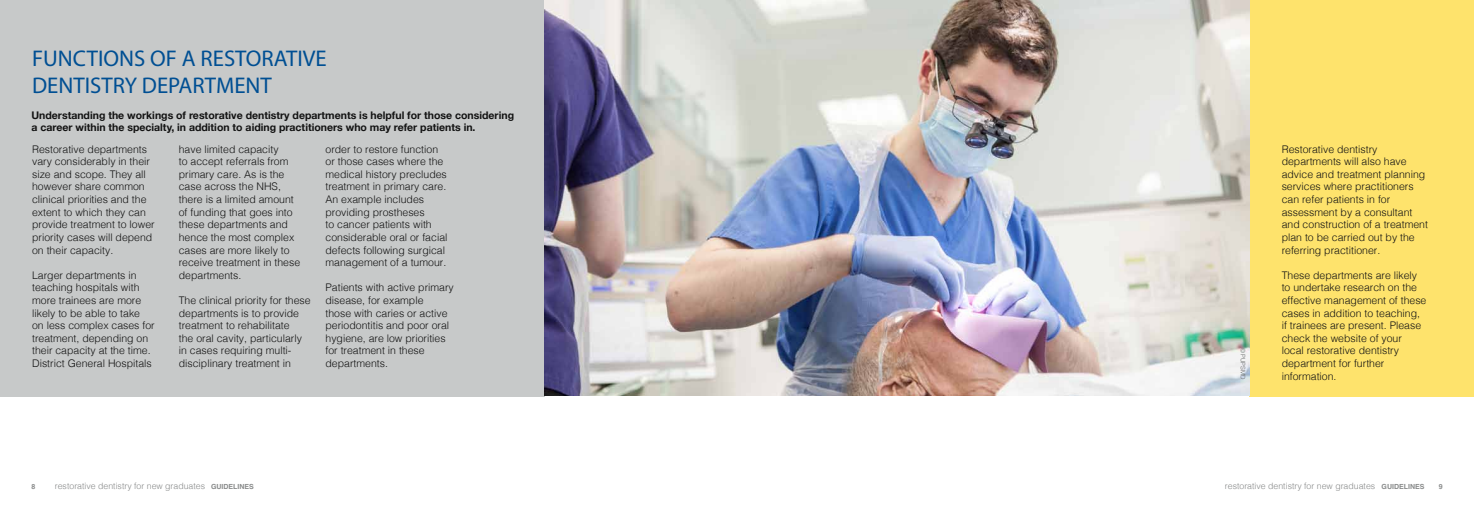
<style>
.page{position:relative;width:1474px;height:521px;background:#fff}
.page>*{position:absolute;margin:0;border:0;box-sizing:border-box;transform-origin:0 0}
.t1{font:22.75px/27.3px "Myriad Pro";color:#004f93}
.t2{font:300 10.5px/12.6px "Helvetica";color:#121212}
.t3{font:700 10.5px/12.6px "Helvetica Neue";color:#121212}
.t4{font:300 8.75px "Helvetica";color:#888a8a}
.t5{font:700 7px "Helvetica";color:#888a8a}
.t6{font:300 6.12px "Helvetica";color:#606362}
.s1{font-weight:700;font-size:7px}
</style>
<div class="page">
<div style="left:0;top:0;width:544px;height:397px;background:#c7c9c9"></div>
<div style="left:1248px;top:0;width:225px;height:397px;background:#fee36c"></div>
<img style="left:544px;top:0;width:705px;height:395px">
<h1 class="t1" style="left:32px;top:44px;width:296px">FUNCTIONS OF A RESTORATIVE<br>DENTISTRY DEPARTMENT</h1>
<p class="t3" style="left:32px;top:109px;width:484px">Understanding the workings of restorative dentistry departments is helpful for those considering a career within the specialty, in addition to aiding practitioners who may refer patients in.</p>
<p class="t2" style="left:32px;top:142px;width:124px">Restorative departments vary considerably in their size and scope. They all however share common clinical priorities and the extent to which they can provide treatment to lower priority cases will depend on their capacity.</p>
<p class="t2" style="left:32px;top:268px;width:124px">Larger departments in teaching hospitals with more trainees are more likely to be able to take<br>on less complex cases for treatment, depending on their capacity at the time.<br>District General Hospitals</p>
<p class="t2" style="left:325px;top:142px;width:123px">order to restore function or those cases where the medical history precludes treatment in primary care.<br>An example includes providing prostheses<br>to cancer patients with considerable oral or facial defects following surgical management of a tumour.</p>
<p class="t2" style="left:325px;top:280px;width:130px">Patients with active primary disease, for example<br>those with caries or active periodontitis and poor oral hygiene, are low priorities for treatment in these departments.</p>
<p class="t2" style="left:179px;top:142px;width:123px">have limited capacity<br>to accept referrals from primary care. As is the case across the NHS, there is a limited amount of funding that goes into these departments and hence the most complex cases are more likely to receive treatment in these departments.</p>
<p class="t2" style="left:179px;top:293px;width:133px">The clinical priority for these departments is to provide treatment to rehabilitate<br>the oral cavity, particularly in cases requiring multi&shy;disciplinary treatment in</p>
<p class="t6" style="left:1247px;top:348px;width:33px;rotate:90deg">© PUPSMD</p>
<p class="t2" style="left:1281px;top:142px;width:148px">Restorative dentistry departments will also have advice and treatment planning services where practitioners can refer patients in for assessment by a consultant and construction of a treatment plan to be carried out by the referring practitioner.</p>
<p class="t2" style="left:1281px;top:268px;width:146px">These departments are likely to undertake research on the effective management of these cases in addition to teaching, if trainees are present. Please check the website of your local restorative dentistry department for further information.</p>
<p class="t5" style="left:31px;top:481px;width:5px">8</p>
<p class="t4" style="left:55px;top:479px;width:200px">restorative dentistry for new graduates <span class="s1">GUIDELINES</span></p>
<p class="t4" style="left:1224px;top:479px;width:201px">restorative dentistry for new graduates <span class="s1">GUIDELINES</span></p>
<p class="t5" style="left:1438px;top:481px;width:5px">9</p>
</div>
